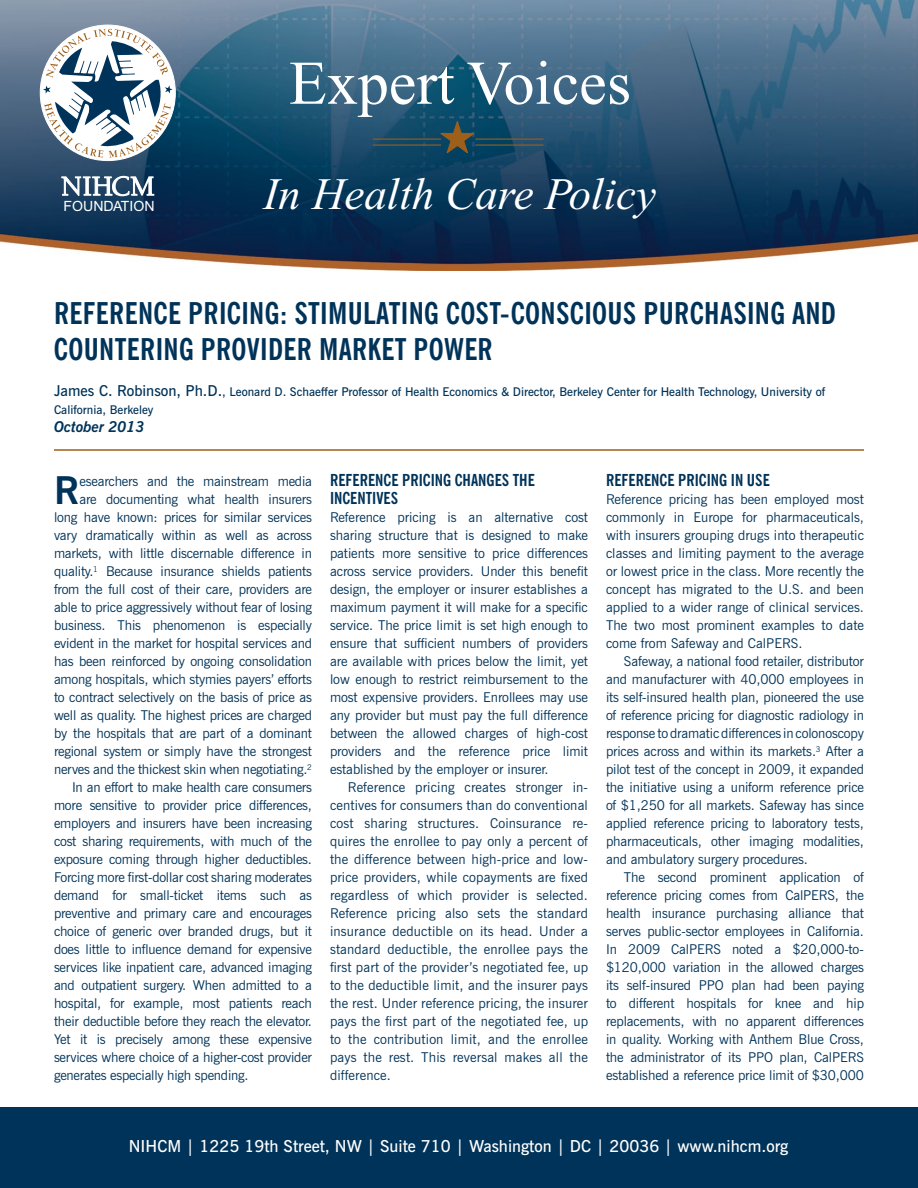
<style>
.page{position:relative;width:918px;height:1188px;background:#fff}
.page>*{position:absolute;margin:0;border:0;box-sizing:border-box;transform-origin:0 0}
.t1{font:61.95px "Times New Roman";color:#fff}
.t2{font:italic 45px "Times New Roman";color:#fff}
.t3{font:700 38.25px "News Gothic BT";color:#003359}
.t4{font:700 condensed 30px/36px "News Gothic BT";letter-spacing:.01em;color:#003359}
.t5{font:600 16.5px "News Gothic BT";color:#fff}
.t6{font:700 condensed 16.5px/18px "News Gothic BT";color:#003359}
.t7{font:italic 700 15px "News Gothic BT";color:#003359}
.t8{font:14.1px "Arial";color:#fff}
.t9{font:13.5px/18px "News Gothic BT";letter-spacing:-.015em;color:#003359;text-align:justify}
.t10{font:600 12px/18px "News Gothic BT";color:#003359}
.s1{font-size:15px}
</style>
<div class="page">
<hr style="left:54px;top:449px;width:810px;height:2px;background:#9e5f1b">
<div style="left:0;top:1107px;width:918px;height:81px;background:#003359"></div>
<img style="left:0;top:0;width:918px;height:270px">
<svg style="left:43px;top:29px;width:130px;height:129px"></svg>
<svg style="left:61px;top:176px;width:94px;height:21px"></svg>
<svg style="left:439px;top:119px;width:36px;height:36px"></svg>
<hr style="left:373px;top:145px;width:68px;height:1px;background:#9e5f1b">
<hr style="left:475px;top:145px;width:69px;height:1px;background:#9e5f1b">
<hr style="left:373px;top:139px;width:68px;height:1px;background:#9e5f1b">
<hr style="left:475px;top:139px;width:69px;height:1px;background:#9e5f1b">
<p class="t8" style="left:64px;top:198px;width:93px">FOUNDATION</p>
<h1 class="t1" style="left:289px;top:49px;width:343px">Expert Voices</h1>
<h2 class="t2" style="left:263px;top:170px;width:394px">In Health Care Policy</h2>
<h3 class="t4" style="left:54px;top:295px;width:784px">REFERENCE PRICING: STIMULATING COST-CONSCIOUS PURCHASING AND<br>COUNTERING PROVIDER MARKET POWER</h3>
<p class="t10" style="left:54px;top:383px;width:773px"><span class="s1">James C. Robinson, Ph.D.</span>, Leonard D. Schaeffer Professor of Health Economics &amp; Director, Berkeley Center for Health Technology, University of<br>California, Berkeley</p>
<p class="t7" style="left:54px;top:418px;width:92px">October 2013</p>
<h3 class="t3" style="left:54px;top:467px;width:27px">R</h3>
<p class="t9" style="left:80px;top:472px;width:234px">esearchers and the mainstream media</p>
<p class="t9" style="left:80px;top:490px;width:234px">are documenting what health insurers</p>
<p class="t9" style="left:54px;top:508px;width:260px">long have known: prices for similar services</p>
<p class="t9" style="left:54px;top:526px;width:260px">vary dramatically within as well as across</p>
<p class="t9" style="left:54px;top:544px;width:259px">markets, with little discernable difference in</p>
<p class="t9" style="left:54px;top:562px;width:260px">quality.<sup>1</sup> Because insurance shields patients</p>
<p class="t9" style="left:54px;top:580px;width:260px">from the full cost of their care, providers are</p>
<p class="t9" style="left:54px;top:598px;width:259px">able to price aggressively without fear of losing</p>
<p class="t9" style="left:54px;top:616px;width:259px">business. This phenomenon is especially</p>
<p class="t9" style="left:54px;top:634px;width:259px">evident in the market for hospital services and</p>
<p class="t9" style="left:54px;top:652px;width:259px">has been reinforced by ongoing consolidation</p>
<p class="t9" style="left:54px;top:670px;width:260px">among hospitals, which stymies payers’ efforts</p>
<p class="t9" style="left:54px;top:688px;width:259px">to contract selectively on the basis of price as</p>
<p class="t9" style="left:54px;top:706px;width:259px">well as quality. The highest prices are charged</p>
<p class="t9" style="left:54px;top:724px;width:260px">by the hospitals that are part of a dominant</p>
<p class="t9" style="left:54px;top:742px;width:260px">regional system or simply have the strongest</p>
<p class="t9" style="left:54px;top:760px;width:259px">nerves and the thickest skin when negotiating.<sup>2</sup></p>
<p class="t9" style="left:72px;top:778px;width:241px">In an effort to make health care consumers</p>
<p class="t9" style="left:54px;top:796px;width:259px">more sensitive to provider price differences,</p>
<p class="t9" style="left:54px;top:814px;width:260px">employers and insurers have been increasing</p>
<p class="t9" style="left:54px;top:832px;width:260px">cost sharing requirements, with much of the</p>
<p class="t9" style="left:54px;top:850px;width:259px">exposure coming through higher deductibles.</p>
<p class="t9" style="left:54px;top:868px;width:260px">Forcing more first-dollar cost sharing moderates</p>
<p class="t9" style="left:54px;top:886px;width:259px">demand for small-ticket items such as</p>
<p class="t9" style="left:54px;top:904px;width:259px">preventive and primary care and encourages</p>
<p class="t9" style="left:54px;top:922px;width:259px">choice of generic over branded drugs, but it</p>
<p class="t9" style="left:54px;top:940px;width:259px">does little to influence demand for expensive</p>
<p class="t9" style="left:54px;top:958px;width:260px">services like inpatient care, advanced imaging</p>
<p class="t9" style="left:54px;top:976px;width:260px">and outpatient surgery. When admitted to a</p>
<p class="t9" style="left:54px;top:994px;width:260px">hospital, for example, most patients reach</p>
<p class="t9" style="left:54px;top:1012px;width:259px">their deductible before they reach the elevator.</p>
<p class="t9" style="left:54px;top:1030px;width:260px">Yet it is precisely among these expensive</p>
<p class="t9" style="left:54px;top:1048px;width:259px">services where choice of a higher-cost provider</p>
<p class="t9" style="left:54px;top:1066px;width:196px">generates especially high spending.</p>
<p class="t6" style="left:330px;top:471px;width:206px">REFERENCE PRICING CHANGES THE<br>INCENTIVES</p>
<p class="t9" style="left:330px;top:508px;width:260px">Reference pricing is an alternative cost sharing structure that is designed to make patients more sensitive to price differences across service providers. Under this benefit design, the employer or insurer establishes a maximum payment it will make for a specific service. The price limit is set high enough to ensure that sufficient numbers of providers are available with prices below the limit, yet low enough to restrict reimbursement to the most expensive providers. Enrollees may use any provider but must pay the full difference between the allowed charges of high-cost providers and the reference price limit established by the employer or insurer.</p>
<p class="t9" style="left:330px;top:778px;width:260px;text-indent:18px">Reference pricing creates stronger in&shy;centives for consumers than do conventional cost sharing structures. Coinsurance re&shy;quires the enrollee to pay only a percent of the difference between high-price and low&shy;price providers, while copayments are fixed regardless of which provider is selected.<br>Reference pricing also sets the standard insurance deductible on its head. Under a standard deductible, the enrollee pays the first part of the provider’s negotiated fee, up to the deductible limit, and the insurer pays the rest. Under reference pricing, the insurer pays the first part of the negotiated fee, up to the contribution limit, and the enrollee pays the rest. This reversal makes all the difference.</p>
<p class="t6" style="left:606px;top:471px;width:165px">REFERENCE PRICING IN USE</p>
<p class="t9" style="left:606px;top:490px;width:260px">Reference pricing has been employed most commonly in Europe for pharmaceuticals, with insurers grouping drugs into therapeutic classes and limiting payment to the average or lowest price in the class. More recently the concept has migrated to the U.S. and been applied to a wider range of clinical services.<br>The two most prominent examples to date come from Safeway and CalPERS.</p>
<p class="t9" style="left:606px;top:652px;width:260px;text-indent:18px">Safeway, a national food retailer, distributor and manufacturer with 40,000 employees in its self-insured health plan, pioneered the use of reference pricing for diagnostic radiology in response to dramatic differences in colonoscopy prices across and within its markets.<sup>3</sup> After a pilot test of the concept in 2009, it expanded the initiative using a uniform reference price of $1,250 for all markets. Safeway has since applied reference pricing to laboratory tests, pharmaceuticals, other imaging modalities, and ambulatory surgery procedures.</p>
<p class="t9" style="left:606px;top:868px;width:260px;text-indent:18px">The second prominent application of reference pricing comes from CalPERS, the health insurance purchasing alliance that serves public-sector employees in California.<br>In 2009 CalPERS noted a $20,000-to-$120,000 variation in the allowed charges its self-insured PPO plan had been paying to different hospitals for knee and hip replacements, with no apparent differences in quality. Working with Anthem Blue Cross, the administrator of its PPO plan, CalPERS established a reference price limit of $30,000</p>
<p class="t5" style="left:129px;top:1136px;width:661px">NIHCM | 1225 19th Street, NW | Suite 710 | Washington | DC | 20036 | www.nihcm.org</p>
</div>
